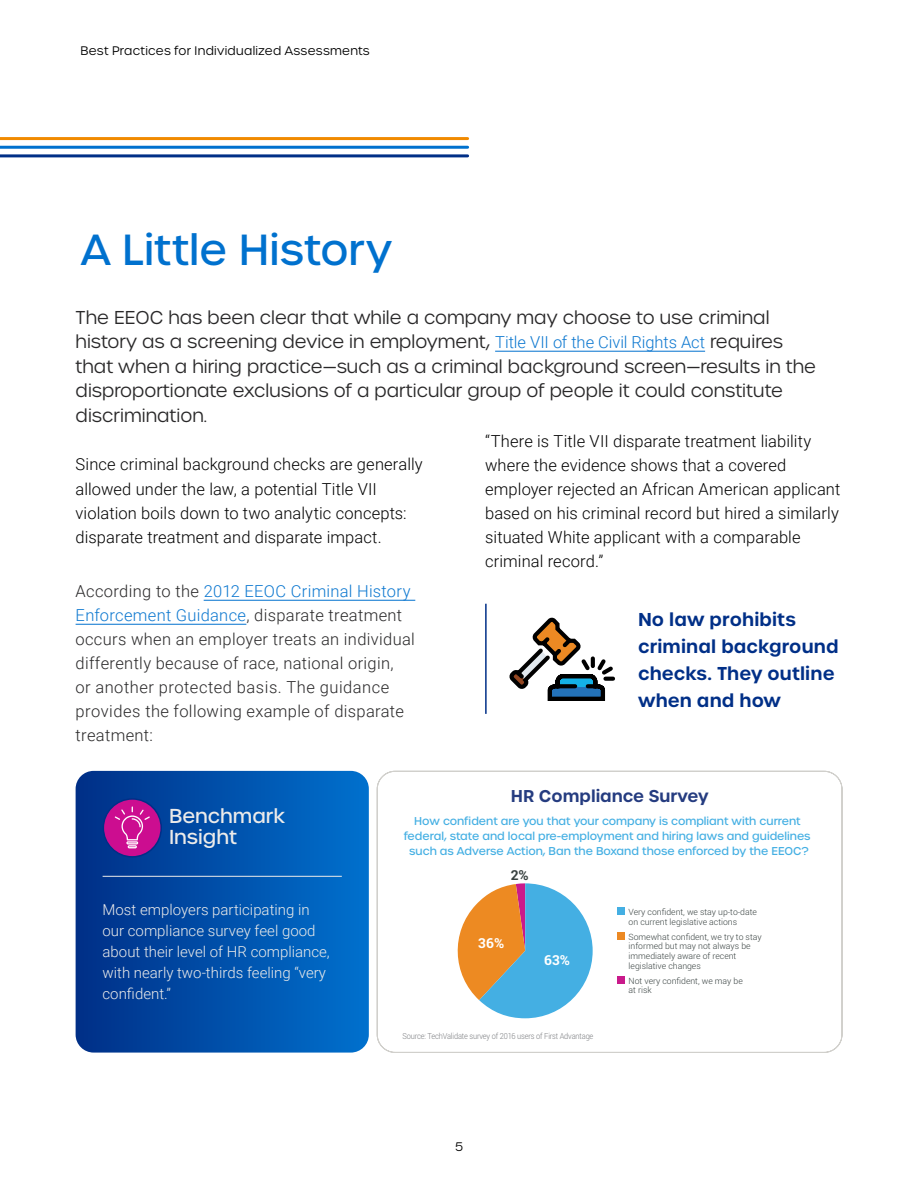
<style>
.page{position:relative;width:918px;height:1188px;background:#fff}
.page>*{position:absolute;margin:0;border:0;box-sizing:border-box;transform-origin:0 0}
.t1{font:500 42px "Urbane";color:#0071ce}
.t2{font:500 19.5px/21px "Urbane";color:#ecebea}
.t3{font:300 18px/24.6px "Urbane";color:#292829}
.t4{font:600 18px/27px "Urbane";letter-spacing:.01em;color:#002f87}
.t5{font:300 16.5px/24px "Roboto";letter-spacing:.005em;color:#000}
.t6{font:300 16.5px/24px "Roboto";letter-spacing:.02em;color:#292829}
.t7{font:600 16.5px "Urbane";color:#253c80}
.t8{font:300 15px/21px "Roboto";color:#ecebea}
.t9{font:700 13.8px "Roboto";color:#fff}
.t10{font:700 13.8px "Roboto";color:#394241}
.t11{font:300 12px "Urbane";letter-spacing:.02em;color:#000}
.t12{font:500 10.95px/15.1px "Urbane";color:#44afe3;text-align:center}
.t13{font:300 8.7px/9.6px "Roboto";color:#394241}
.t14{font:300 8.25px "Roboto";letter-spacing:-.02em;color:#7b7d80;scale:.9 1}
.s1{font-family:"Roboto";font-size:16.5px;color:#0d78d0}
.s2{color:#0d78d0}
</style>
<div class="page">
<hr style="left:495px;top:351px;width:210px;height:1px;background:#0071ce">
<hr style="left:0;top:137px;width:468px;height:3px;background:#f18a00">
<hr style="left:0;top:146px;width:468px;height:3px;background:#0071ce">
<hr style="left:0;top:154px;width:468px;height:3px;background:#002f87">
<hr style="left:204px;top:600px;width:211px;height:1px;background:#0071ce">
<hr style="left:76px;top:624px;width:170px;height:1px;background:#0071ce">
<svg style="left:76px;top:771px;width:293px;height:282px;background:#0151ab"></svg>
<hr style="left:103px;top:876px;width:239px;height:1px;background:#ecebea">
<div style="left:103px;top:799px;width:58px;height:58px;background:#cc0d90;border-radius:50%"></div>
<div style="left:103px;top:798px;width:59px;height:60px;border:2px solid #002f87;border-radius:50%"></div>
<svg style="left:115px;top:806px;width:35px;height:42px"></svg>
<svg style="left:509px;top:618px;width:106px;height:83px"></svg>
<hr style="left:485px;top:604px;width:2px;height:110px;background:#002f87">
<svg style="left:377px;top:771px;width:465px;height:282px"></svg>
<p class="t11" style="left:81px;top:43px;width:291px">Best Practices for Individualized Assessments</p>
<h1 class="t1" style="left:81px;top:222px;width:313px">A Little History</h1>
<p class="t3" style="left:76px;top:305px;width:742px">The EEOC has been clear that while a company may choose to use criminal history as a screening device in employment, <span class="s1">Title VII of the Civil Rights Act</span> requires that when a hiring practice—such as a criminal background screen—results in the disproportionate exclusions of a particular group of people it could constitute discrimination.</p>
<p class="t5" style="left:76px;top:452px;width:349px">Since criminal background checks are generally allowed under the law, a potential Title VII violation boils down to two analytic concepts: disparate treatment and disparate impact.</p>
<p class="t6" style="left:76px;top:579px;width:341px">According to the <span class="s2">2012 EEOC Criminal History Enforcement Guidance</span>, disparate treatment occurs when an employer treats an individual differently because of race, national origin,<br>or another protected basis. The guidance provides the following example of disparate treatment:</p>
<p class="t5" style="left:485px;top:428px;width:357px">“There is Title VII disparate treatment liability where the evidence shows that a covered employer rejected an African American applicant based on his criminal record but hired a similarly situated White applicant with a comparable criminal record.”</p>
<p class="t4" style="left:638px;top:606px;width:202px">No law prohibits criminal background checks. They outline when and how</p>
<p class="t7" style="left:511px;top:785px;width:199px">HR Compliance Survey</p>
<p class="t2" style="left:169px;top:806px;width:118px">Benchmark<br>Insight</p>
<p class="t8" style="left:103px;top:898px;width:229px">Most employers participating in our compliance survey feel good about their level of HR compliance, with nearly two-thirds feeling “very confident.”</p>
<p class="t12" style="left:404px;top:814px;width:408px">How confident are you that your company is compliant with current federal, state and local pre-employment and hiring laws and guidelines such as Adverse Action, Ban the Boxand those enforced by the EEOC?</p>
<p class="t10" style="left:511px;top:865px;width:20px">2%</p>
<p class="t9" style="left:478px;top:934px;width:27px">36%</p>
<p class="t9" style="left:544px;top:951px;width:27px">63%</p>
<p class="t14" style="left:402px;top:1031px;width:214px">Source: TechValidate survey of 2016 users of First Advantage</p>
<p class="t13" style="left:629px;top:907px;width:130px">Very confident, we stay up-to-date on current legislative actions</p>
<p class="t13" style="left:629px;top:932px;width:135px">Somewhat confident, we try to stay informed but may not always be immediately aware of recent legislative changes</p>
<p class="t13" style="left:629px;top:976px;width:116px">Not very confident, we may be at risk</p>
<p class="t11" style="left:455px;top:1139px;width:9px">5</p>
</div>
